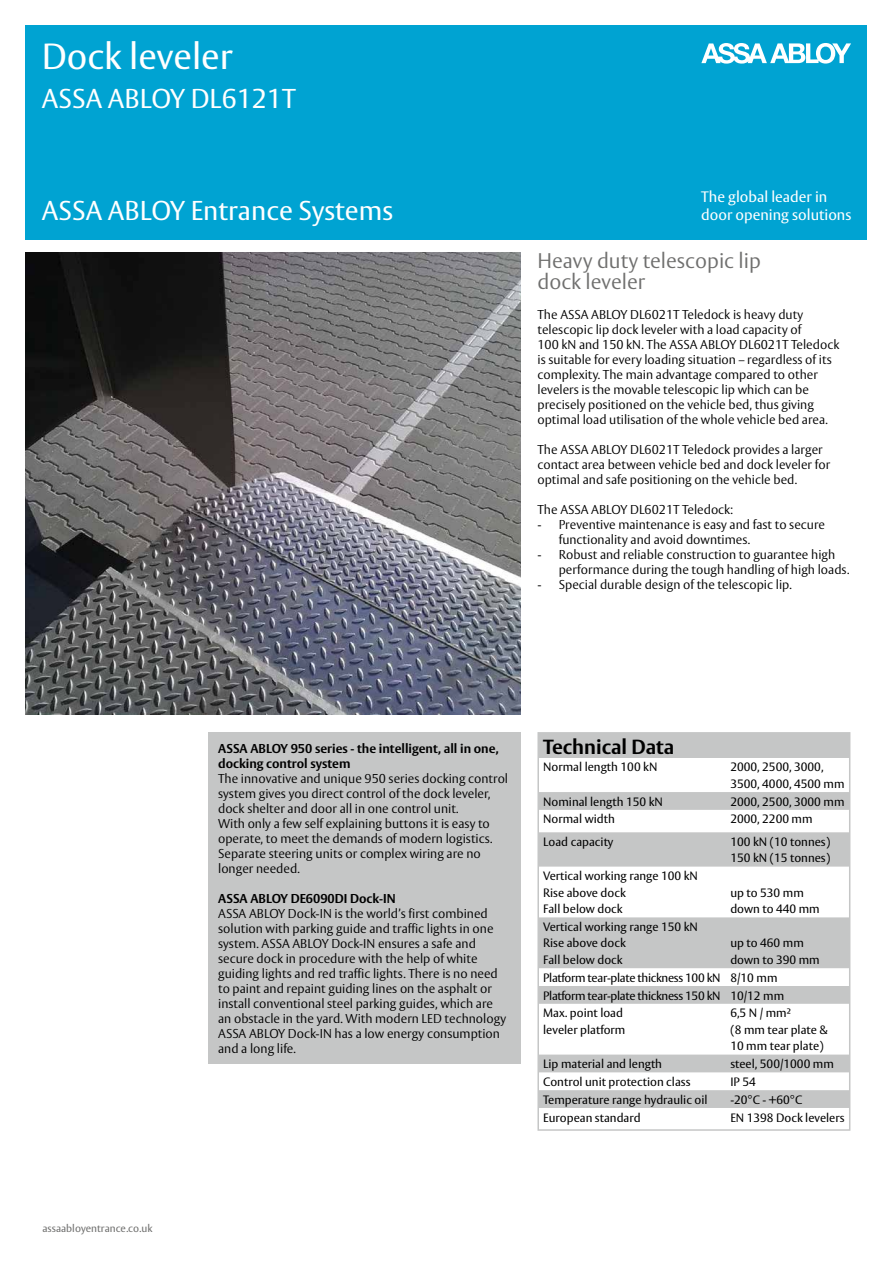
<style>
.page{position:relative;width:893px;height:1263px;background:#fff}
.page>*{position:absolute;margin:0;border:0;box-sizing:border-box;transform-origin:0 0}
.t1{font:36px "ASSA Vesta";color:#fff}
.t2{font:27px "ASSA Vesta";color:#fff}
.t3{font:300 21px/21px "ASSA Vesta";color:#6f6f6e}
.t4{font:700 20.25px "ASSA Vesta";color:#000}
.t5{font:15px/18px "ASSA Vesta";color:#fff}
.t6{font:300 12.75px/15px "ASSA Vesta";color:#000}
.t7{font:700 12.75px/15px "ASSA Vesta";color:#000}
.t8{font:12px/16.5px "ASSA Vesta";color:#000}
.t9{font:12px/17.9px "ASSA Vesta";letter-spacing:-.025em;color:#000}
.t10{font:10.5px "ASSA Vesta";color:#6f6f6e}
</style>
<div class="page">
<div style="left:25px;top:25px;width:842px;height:215px;background:#00a3d2"></div>
<svg style="left:701px;top:43px;width:150px;height:21px"></svg>
<img style="left:25px;top:252px;width:495px;height:462px">
<div style="left:539px;top:734px;width:310px;height:24px;background:#c5c6c6"></div>
<svg style="left:540px;top:792px;width:307px;height:316px"></svg>
<div style="left:537px;top:732px;width:313px;height:399px;border:2px solid #c5c6c6"></div>
<div style="left:207px;top:732px;width:313px;height:331px;background:#c5c6c6"></div>
<h1 class="t1" style="left:42px;top:35px;width:193px">Dock leveler</h1>
<h2 class="t2" style="left:42px;top:82px;width:256px">ASSA ABLOY DL6121T</h2>
<h2 class="t2" style="left:42px;top:194px;width:353px">ASSA ABLOY Entrance Systems</h2>
<p class="t5" style="left:701px;top:189px;width:152px">The global leader in door opening solutions</p>
<p class="t10" style="left:43px;top:1222px;width:112px">assaabloyentrance.co.uk</p>
<p class="t10" style="left:139px;top:1222px;width:11px">m</p>
<h3 class="t3" style="left:537px;top:251px;width:225px">Heavy duty telescopic lip dock leveler</h3>
<p class="t6" style="left:537px;top:308px;width:303px">The ASSA ABLOY DL6021T Teledock is heavy duty telescopic lip dock leveler with a load capacity of<br>100 kN and 150 kN. The ASSA ABLOY DL6021T Teledock is suitable for every loading situation – regardless of its complexity. The main advantage compared to other levelers is the movable telescopic lip which can be precisely positioned on the vehicle bed, thus giving optimal load utilisation of the whole vehicle bed area.</p>
<p class="t6" style="left:537px;top:443px;width:294px">The ASSA ABLOY DL6021T Teledock provides a larger contact area between vehicle bed and dock leveler for optimal and safe positioning on the vehicle bed.</p>
<p class="t6" style="left:537px;top:503px;width:197px">The ASSA ABLOY DL6021T Teledock:</p>
<p class="t6" style="left:559px;top:518px;width:268px;text-indent:-21px">- Preventive maintenance is easy and fast to secure functionality and avoid downtimes.</p>
<p class="t6" style="left:559px;top:548px;width:292px;text-indent:-21px">- Robust and reliable construction to guarantee high performance during the tough handling of high loads.</p>
<p class="t6" style="left:537px;top:578px;width:256px">- Special durable design of the telescopic lip.</p>
<p class="t7" style="left:218px;top:741px;width:282px">ASSA ABLOY 950 series - the intelligent, all in one, docking control system</p>
<p class="t6" style="left:218px;top:771px;width:291px">The innovative and unique 950 series docking control system gives you direct control of the dock leveler, dock shelter and door all in one control unit.<br>With only a few self explaining buttons it is easy to operate, to meet the demands of modern logistics.<br>Separate steering units or complex wiring are no longer needed.</p>
<p class="t7" style="left:218px;top:891px;width:179px">ASSA ABLOY DE6090DI Dock-IN</p>
<p class="t6" style="left:218px;top:906px;width:290px">ASSA ABLOY Dock-IN is the world’s first combined solution with parking guide and traffic lights in one system. ASSA ABLOY Dock-IN ensures a safe and secure dock in procedure with the help of white guiding lights and red traffic lights. There is no need to paint and repaint guiding lines on the asphalt or install conventional steel parking guides, which are an obstacle in the yard. With modern LED technology ASSA ABLOY Dock-IN has a low energy consumption and a long life.</p>
<h3 class="t4" style="left:543px;top:734px;width:133px">Technical Data</h3>
<p class="t8" style="left:543px;top:759px;width:116px">Normal length 100 kN</p>
<p class="t8" style="left:730px;top:759px;width:116px">2000, 2500, 3000,<br>3500, 4000, 4500 mm</p>
<p class="t8" style="left:543px;top:794px;width:121px">Nominal length 150 kN</p>
<p class="t8" style="left:730px;top:794px;width:116px">2000, 2500, 3000 mm</p>
<p class="t8" style="left:543px;top:811px;width:73px">Normal width</p>
<p class="t8" style="left:730px;top:811px;width:84px">2000, 2200 mm</p>
<p class="t8" style="left:543px;top:834px;width:72px">Load capacity</p>
<p class="t8" style="left:730px;top:834px;width:101px">100 kN (10 tonnes)<br>150 kN (15 tonnes)</p>
<p class="t8" style="left:543px;top:868px;width:156px">Vertical working range 100 kN<br>Rise above dock<br>Fall below dock</p>
<p class="t8" style="left:730px;top:885px;width:91px">up to 530 mm down to 440 mm</p>
<p class="t8" style="left:543px;top:919px;width:156px">Vertical working range 150 kN<br>Rise above dock<br>Fall below dock</p>
<p class="t8" style="left:730px;top:935px;width:91px">up to 460 mm down to 390 mm</p>
<p class="t9" style="left:543px;top:969px;width:242px">Platform tear-plate thickness 100 kN 8/10 mm<br>Platform tear-plate thickness 150 kN 10/12 mm<br>Max. point load</p>
<p class="t8" style="left:543px;top:1022px;width:84px">leveler platform</p>
<p class="t8" style="left:730px;top:1005px;width:99px">6,5 N / mm²<br>(8 mm tear plate &amp;<br>10 mm tear plate)</p>
<p class="t8" style="left:543px;top:1056px;width:120px">Lip material and length</p>
<p class="t8" style="left:730px;top:1056px;width:105px">steel, 500/1000 mm</p>
<p class="t8" style="left:543px;top:1074px;width:149px">Control unit protection class</p>
<p class="t8" style="left:730px;top:1074px;width:27px">IP 54</p>
<p class="t8" style="left:543px;top:1092px;width:166px">Temperature range hydraulic oil</p>
<p class="t8" style="left:730px;top:1092px;width:73px">-20°C - +60°C</p>
<p class="t8" style="left:543px;top:1110px;width:99px">European standard</p>
<p class="t8" style="left:730px;top:1110px;width:116px">EN 1398 Dock levelers</p>
</div>
